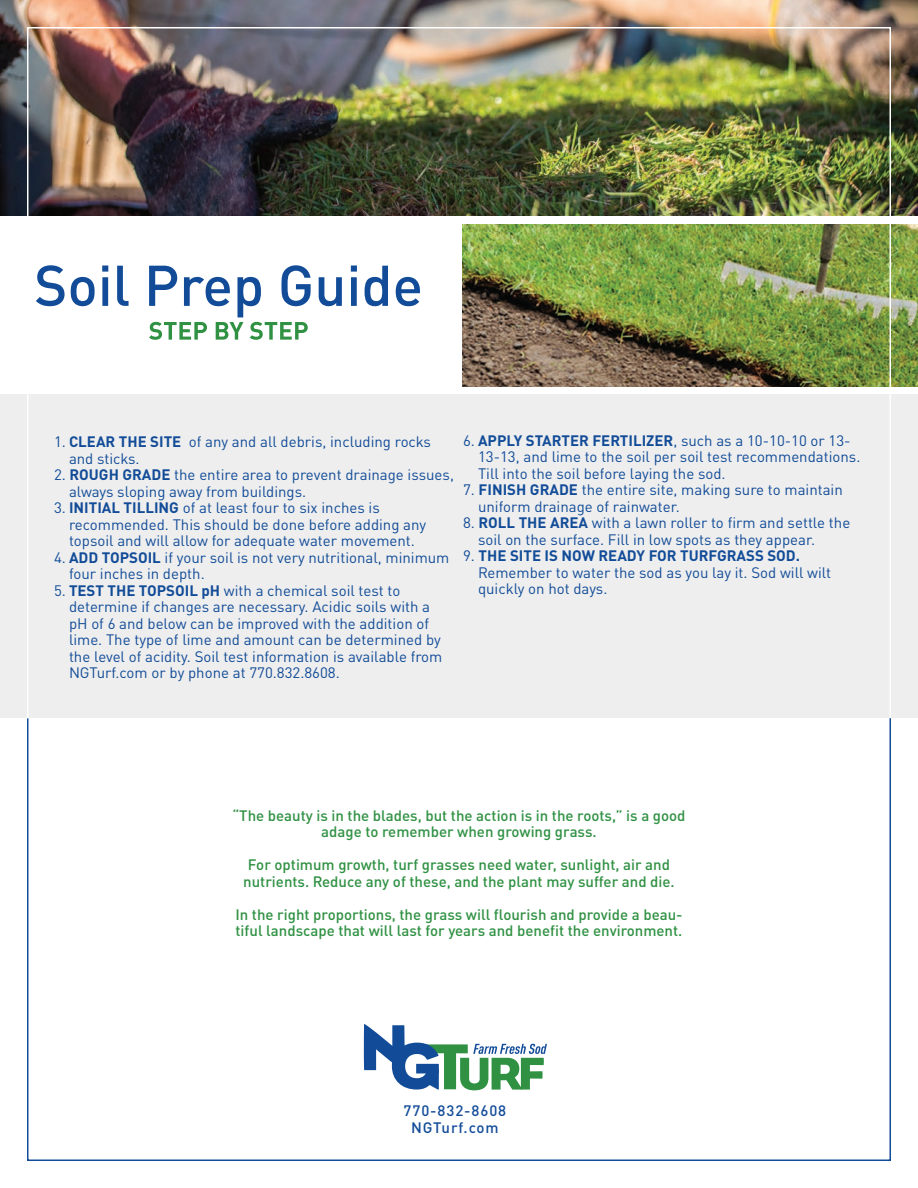
<style>
.page{position:relative;width:918px;height:1188px;background:#fff}
.page>*{position:absolute;margin:0;border:0;box-sizing:border-box;transform-origin:0 0}
.t1{font:15px/16.5px "DINOT";color:#124c98}
.t2{font:500 15px/16.5px "DINOT";color:#309143;text-align:center}
.t3{font:500 15px "DINOT";letter-spacing:.06em;color:#124c98}
.s1{font-weight:700}
</style>
<div class="page">
<svg style="left:27px;top:719px;width:864px;height:442px"></svg>
<img style="left:0;top:0;width:918px;height:216px">
<img style="left:463px;top:224px;width:455px;height:162px">
<div style="left:0;top:394px;width:918px;height:324px;background:#eee"></div>
<svg style="left:362px;top:998px;width:185px;height:148px"></svg>
<svg style="left:36px;top:265px;width:384px;height:75px"></svg>
<p class="t1" style="left:69px;top:433px;width:364px;text-indent:-15px">1. <span class="s1">CLEAR THE SITE</span> of any and all debris, including rocks and sticks.</p>
<p class="t1" style="left:69px;top:466px;width:386px;text-indent:-15px">2. <span class="s1">ROUGH GRADE</span> the entire area to prevent drainage issues, always sloping away from buildings.</p>
<p class="t1" style="left:69px;top:499px;width:359px;text-indent:-15px">3. <span class="s1">INITIAL TILLING</span> of at least four to six inches is recommended. This should be done before adding any topsoil and will allow for adequate water movement.</p>
<p class="t1" style="left:69px;top:549px;width:382px;text-indent:-15px">4. <span class="s1">ADD TOPSOIL</span> if your soil is not very nutritional, minimum four inches in depth.</p>
<p class="t1" style="left:69px;top:582px;width:375px;text-indent:-15px">5. <span class="s1">TEST THE TOPSOIL pH</span> with a chemical soil test to determine if changes are necessary. Acidic soils with a pH of 6 and below can be improved with the addition of lime. The type of lime and amount can be determined by the level of acidity. Soil test information is available from NGTurf.com or by phone at 770.832.8608.</p>
<p class="t1" style="left:478px;top:432px;width:384px;text-indent:-15px">6. <span class="s1">APPLY STARTER FERTILIZER</span>, such as a 10-10-10 or 13-<br>13-13, and lime to the soil per soil test recommendations.<br>Till into the soil before laying the sod.</p>
<p class="t1" style="left:478px;top:481px;width:366px;text-indent:-15px">7. <span class="s1">FINISH GRADE</span> the entire site, making sure to maintain uniform drainage of rainwater.</p>
<p class="t1" style="left:478px;top:514px;width:374px;text-indent:-15px">8. <span class="s1">ROLL THE AREA</span> with a lawn roller to firm and settle the soil on the surface. Fill in low spots as they appear.</p>
<p class="t1" style="left:478px;top:547px;width:355px;text-indent:-15px">9. <span class="s1">THE SITE IS NOW READY FOR TURFGRASS SOD.<br></span>Remember to water the sod as you lay it. Sod will wilt quickly on hot days.</p>
<p class="t2" style="left:232px;top:807px;width:455px">“The beauty is in the blades, but the action is in the roots,” is a good adage to remember when growing grass.</p>
<p class="t2" style="left:243px;top:856px;width:433px">For optimum growth, turf grasses need water, sunlight, air and nutrients. Reduce any of these, and the plant may suffer and die.</p>
<p class="t2" style="left:235px;top:906px;width:449px;text-align:left">In the right proportions, the grass will flourish and provide a beau&shy;tiful landscape that will last for years and benefit the environment.</p>
<p class="t3" style="left:404px;top:1101px;width:104px">770-832-8608</p>
<p class="t3" style="left:411px;top:1118px;width:89px">NGTurf.com</p>
</div>
